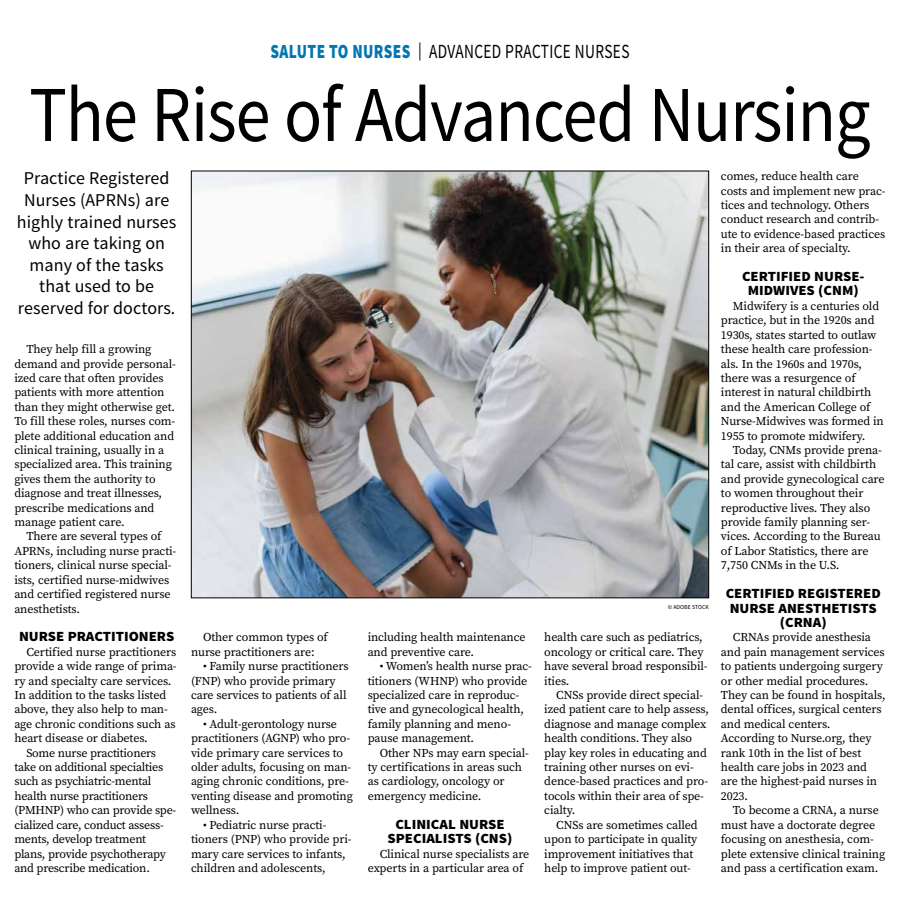
<style>
.page{position:relative;width:900px;height:908px;background:#fff}
.page>*{position:absolute;margin:0;border:0;box-sizing:border-box;transform-origin:0 0}
.t1{font:79.2px "Source Sans Pro";letter-spacing:-.015em;color:#000;scale:.89 1}
.t2{font:20px "Source Sans Pro";letter-spacing:.025em;color:#000;scale:.77 1}
.t3{font:18px/21.6px "Source Sans Pro";letter-spacing:.005em;color:#000;text-align:center}
.t4{font:900 14px/14.4px "Source Sans Pro";color:#000;text-align:center;scale:1.05 1}
.t5{font:12px/14.4px "Source Serif Pro";letter-spacing:-.01em;color:#000}
.t6{font:6px "Source Sans Pro";color:#000}
.s1{font-weight:900;color:#0077b1}
.s2{font-size:18px}
</style>
<div class="page">
<img style="left:193px;top:173px;width:514px;height:423px">
<h2 class="t2" style="left:271px;top:39px;width:468px"><span class="s1">SALUTE TO NURSES</span> <span class="s2">|</span> ADVANCED PRACTICE NURSES</h2>
<h1 class="t1" style="left:29px;top:65px;width:947px">The Rise of Advanced Nursing</h1>
<h3 class="t3" style="left:17px;top:168px;width:161px">Practice Registered<br>Nurses (APRNs) are highly trained nurses who are taking on many of the tasks that used to be reserved for doctors.</h3>
<p class="t5" style="left:14px;top:342px;width:163px;text-indent:12px">They help fill a growing demand and provide personal&shy;ized care that often provides patients with more attention than they might otherwise get.<br>To fill these roles, nurses com&shy;plete additional education and clinical training, usually in a specialized area. This training gives them the authority to diagnose and treat illnesses, prescribe medications and manage patient care.</p>
<p class="t5" style="left:14px;top:529px;width:163px;text-indent:12px">There are several types of<br>APRNs, including nurse practi&shy;tioners, clinical nurse special&shy;ists, certified nurse-midwives and certified registered nurse anesthetists.</p>
<p class="t4" style="left:19px;top:630px;width:149px">NURSE PRACTITIONERS</p>
<p class="t5" style="left:26px;top:644px;width:151px">Certified nurse practitioners</p>
<p class="t5" style="left:14px;top:658px;width:164px">provide a wide range of prima-</p>
<p class="t5" style="left:14px;top:673px;width:159px">ry and specialty care services.</p>
<p class="t5" style="left:14px;top:687px;width:153px">In addition to the tasks listed</p>
<p class="t5" style="left:14px;top:702px;width:155px">above, they also help to man-</p>
<p class="t5" style="left:14px;top:716px;width:163px">age chronic conditions such as</p>
<p class="t5" style="left:14px;top:730px;width:135px">heart disease or diabetes.</p>
<p class="t5" style="left:26px;top:745px;width:131px">Some nurse practitioners</p>
<p class="t5" style="left:14px;top:759px;width:151px">take on additional specialties</p>
<p class="t5" style="left:14px;top:774px;width:139px">such as psychiatric-mental</p>
<p class="t5" style="left:14px;top:788px;width:135px">health nurse practitioners</p>
<p class="t5" style="left:14px;top:802px;width:163px">(PMHNP) who can provide spe-</p>
<p class="t5" style="left:14px;top:817px;width:151px">cialized care, conduct assess-</p>
<p class="t5" style="left:14px;top:831px;width:133px">ments, develop treatment</p>
<p class="t5" style="left:14px;top:846px;width:153px">plans, provide psychotherapy</p>
<p class="t5" style="left:14px;top:860px;width:137px">and prescribe medication.</p>
<p class="t5" style="left:191px;top:630px;width:138px;text-indent:12px">Other common types of nurse practitioners are:</p>
<p class="t5" style="left:191px;top:658px;width:159px;text-indent:12px">• Family nurse practitioners (FNP) who provide primary care services to patients of all ages.</p>
<p class="t5" style="left:191px;top:716px;width:163px;text-indent:12px">• Adult-gerontology nurse practitioners (AGNP) who pro&shy;vide primary care services to older adults, focusing on man&shy;aging chronic conditions, pre&shy;venting disease and promoting wellness.</p>
<p class="t5" style="left:191px;top:817px;width:162px;text-indent:12px">• Pediatric nurse practi&shy;tioners (PNP) who provide pri&shy;mary care services to infants, children and adolescents,</p>
<p class="t5" style="left:368px;top:630px;width:159px">including health maintenance and preventive care.</p>
<p class="t5" style="left:368px;top:658px;width:166px;text-indent:12px">• Women’s health nurse prac&shy;titioners (WHNP) who provide specialized care in reproduc&shy;tive and gynecological health, family planning and meno&shy;pause management.</p>
<p class="t5" style="left:368px;top:745px;width:163px;text-indent:12px">Other NPs may earn special&shy;ty certifications in areas such as cardiology, oncology or emergency medicine.</p>
<p class="t4" style="left:388px;top:817px;width:120px">CLINICAL NURSE<br>SPECIALISTS (CNS)</p>
<p class="t5" style="left:368px;top:846px;width:163px;text-indent:12px">Clinical nurse specialists are experts in a particular area of</p>
<p class="t6" style="left:668px;top:602px;width:43px">© ADOBE STOCK</p>
<p class="t5" style="left:544px;top:630px;width:165px">health care such as pediatrics, oncology or critical care. They have several broad responsibil&shy;ities.</p>
<p class="t5" style="left:544px;top:687px;width:166px;text-indent:12px">CNSs provide direct special&shy;ized patient care to help assess, diagnose and manage complex health conditions. They also play key roles in educating and training other nurses on evi&shy;dence-based practices and pro&shy;tocols within their area of spe&shy;cialty.</p>
<p class="t5" style="left:544px;top:817px;width:155px;text-indent:12px">CNSs are sometimes called upon to participate in quality improvement initiatives that help to improve patient out-</p>
<p class="t5" style="left:721px;top:169px;width:166px">comes, reduce health care costs and implement new prac&shy;tices and technology. Others conduct research and contrib&shy;ute to evidence-based practices in their area of specialty.</p>
<p class="t4" style="left:742px;top:270px;width:118px">CERTIFIED NURSE-<br>MIDWIVES (CNM)</p>
<p class="t5" style="left:721px;top:298px;width:164px;text-indent:12px">Midwifery is a centuries old practice, but in the 1920s and<br>1930s, states started to outlaw these health care profession&shy;als. In the 1960s and 1970s, there was a resurgence of interest in natural childbirth and the American College of<br>Nurse-Midwives was formed in<br>1955 to promote midwifery.</p>
<p class="t5" style="left:721px;top:442px;width:165px;text-indent:12px">Today, CNMs provide prena&shy;tal care, assist with childbirth and provide gynecological care to women throughout their reproductive lives. They also provide family planning ser&shy;vices. According to the Bureau of Labor Statistics, there are<br>7,750 CNMs in the U.S.</p>
<p class="t4" style="left:726px;top:586px;width:149px">CERTIFIED REGISTERED<br>NURSE ANESTHETISTS (CRNA)</p>
<p class="t5" style="left:721px;top:630px;width:166px;text-indent:12px">CRNAs provide anesthesia and pain management services to patients undergoing surgery or other medial procedures.<br>They can be found in hospitals, dental offices, surgical centers and medical centers.<br>According to Nurse.org, they rank 10th in the list of best health care jobs in 2023 and are the highest-paid nurses in<br>2023.</p>
<p class="t5" style="left:721px;top:802px;width:166px;text-indent:12px">To become a CRNA, a nurse must have a doctorate degree focusing on anesthesia, com&shy;plete extensive clinical training and pass a certification exam.</p>
</div>
